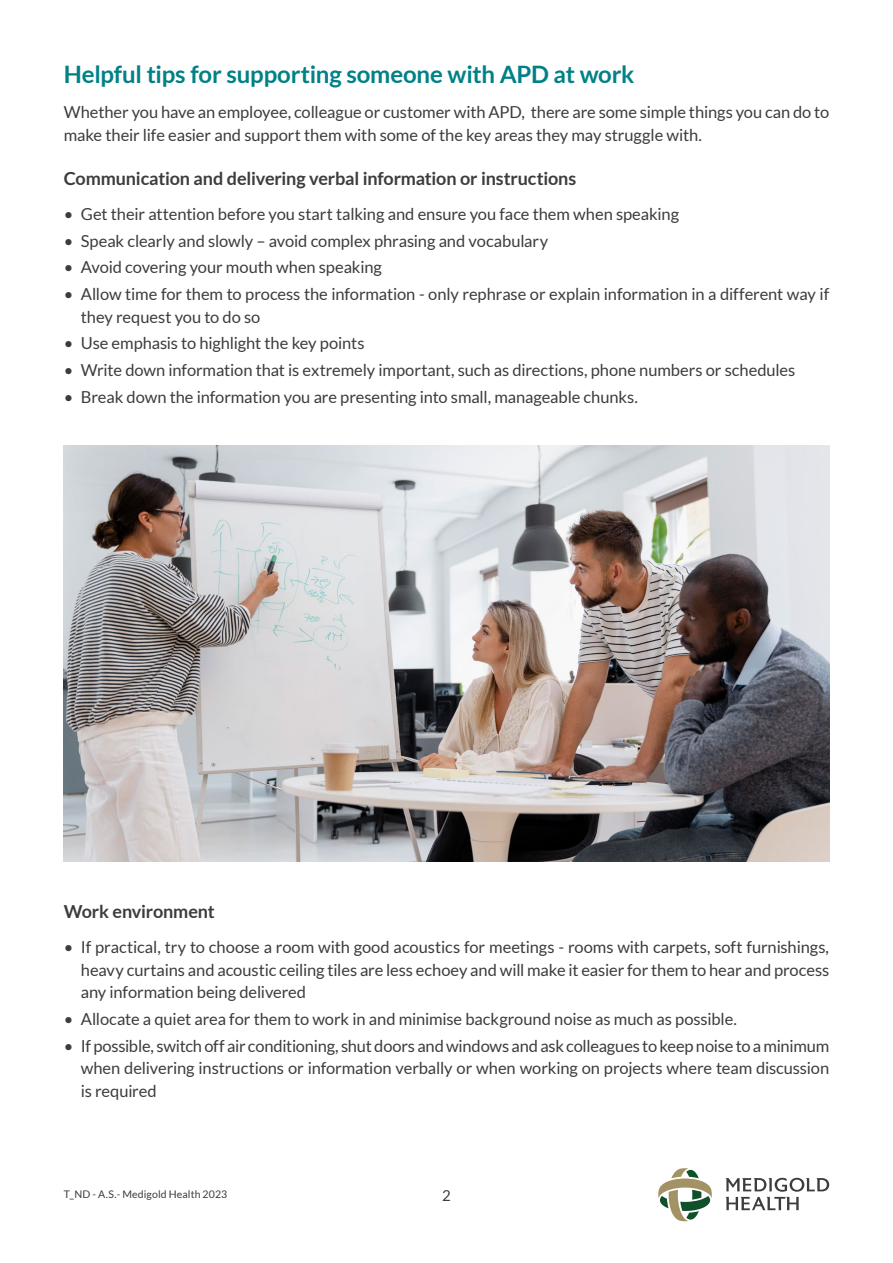
<style>
.page{position:relative;width:893px;height:1263px;background:#fff}
.page>*{position:absolute;margin:0;border:0;box-sizing:border-box;transform-origin:0 0}
.t1{font:700 24px "Lato";letter-spacing:-.005em;color:#008186}
.t2{font:700 18px "Lato";letter-spacing:-.01em;color:#3c3c3b}
.t3{font:16.5px/22.5px "Lato";letter-spacing:-.005em;color:#3c3c3b}
.t4{font:15px "Lato";color:#3c3c3b}
.t5{font:10.5px "Lato";letter-spacing:.01em;color:#3c3c3b}
</style>
<div class="page">
<svg style="left:658px;top:1168px;width:54px;height:53px"></svg>
<svg style="left:725px;top:1178px;width:104px;height:32px"></svg>
<img style="left:64px;top:445px;width:765px;height:416px">
<h1 class="t1" style="left:64px;top:61px;width:572px">Helpful tips for supporting someone with APD at work</h1>
<p class="t3" style="left:64px;top:101px;width:767px">Whether you have an employee, colleague or customer with APD, there are some simple things you can do to make their life easier and support them with some of the key areas they may struggle with.</p>
<p class="t2" style="left:64px;top:168px;width:514px">Communication and delivering verbal information or instructions</p>
<p class="t3" style="left:64px;top:203px;width:617px">• Get their attention before you start talking and ensure you face them when speaking</p>
<p class="t3" style="left:64px;top:229px;width:486px">• Speak clearly and slowly – avoid complex phrasing and vocabulary</p>
<p class="t3" style="left:64px;top:256px;width:320px">• Avoid covering your mouth when speaking</p>
<p class="t3" style="left:81px;top:283px;width:750px;text-indent:-17px">• Allow time for them to process the information - only rephrase or explain information in a different way if they request you to do so</p>
<p class="t3" style="left:64px;top:332px;width:302px">• Use emphasis to highlight the key points</p>
<p class="t3" style="left:64px;top:359px;width:733px">• Write down information that is extremely important, such as directions, phone numbers or schedules</p>
<p class="t3" style="left:64px;top:386px;width:576px">• Break down the information you are presenting into small, manageable chunks.</p>
<p class="t2" style="left:64px;top:901px;width:153px">Work environment</p>
<p class="t3" style="left:81px;top:936px;width:750px;text-align:justify;text-indent:-17px">• If practical, try to choose a room with good acoustics for meetings - rooms with carpets, soft furnishings, heavy curtains and acoustic ceiling tiles are less echoey and will make it easier for them to hear and process any information being delivered</p>
<p class="t3" style="left:64px;top:1008px;width:675px">• Allocate a quiet area for them to work in and minimise background noise as much as possible.</p>
<p class="t3" style="left:81px;top:1034px;width:750px;text-align:justify;text-indent:-17px">• If possible, switch off air conditioning, shut doors and windows and ask colleagues to keep noise to a minimum when delivering instructions or information verbally or when working on projects where team discussion is required</p>
<p class="t5" style="left:64px;top:1188px;width:165px">T_ND - A.S.- Medigold Health 2023</p>
<p class="t4" style="left:442px;top:1187px;width:10px">2</p>
</div>
